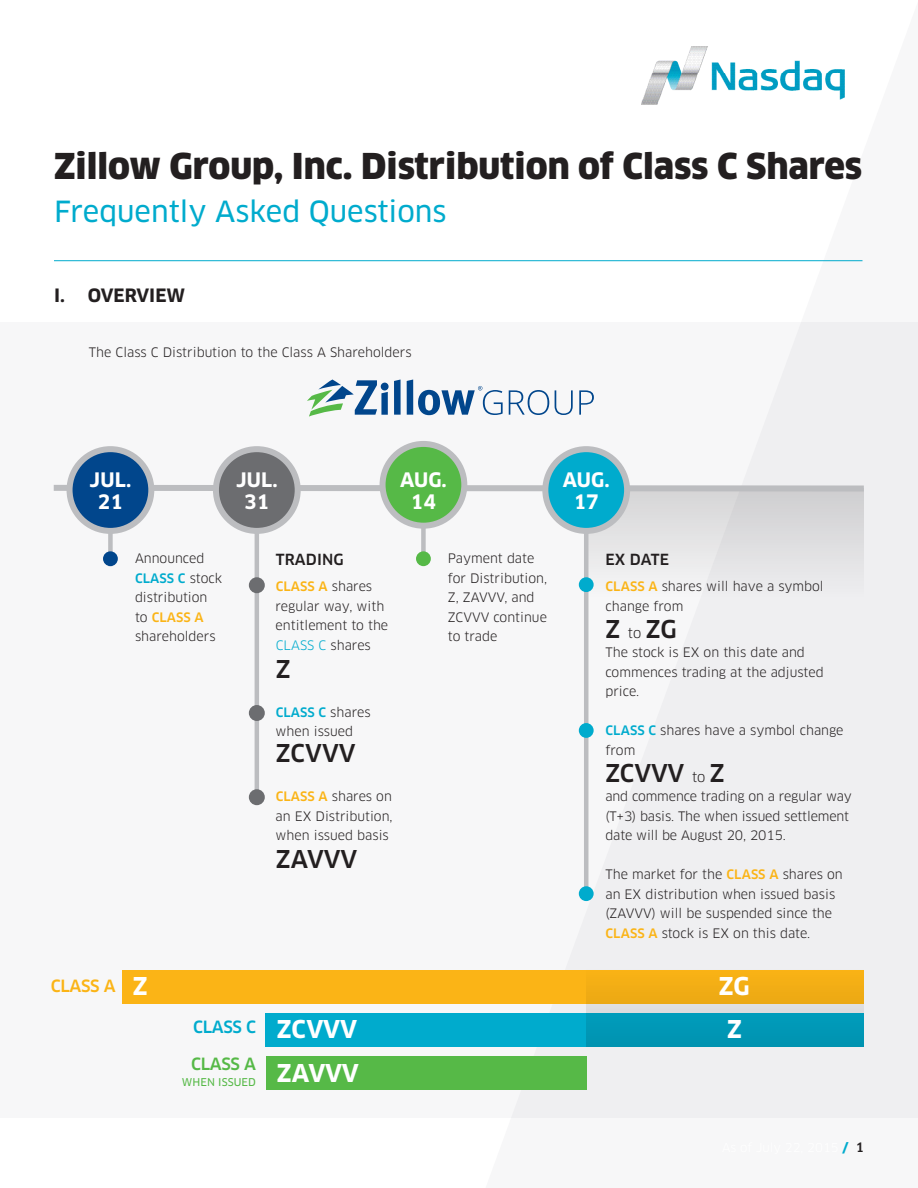
<style>
.page{position:relative;width:918px;height:1188px;background:#fff}
.page>*{position:absolute;margin:0;border:0;box-sizing:border-box;transform-origin:0 0}
.t1{font:900 34.8px "Clan Pro";color:#231f20}
.Subhead{font:28.5px "Clan Pro News";color:#00abcd}
.body_9pt_reg_black{font:500 24px "Clan Pro";letter-spacing:-.005em;color:#231f20}
.CHART_14PT_B_L_W{font:700 24px "Clan Pro";letter-spacing:-.01em;color:#fff}
.CHART_14PT_B_C_W{font:700 19.5px "Clan Pro";letter-spacing:.005em;color:#fff}
.Q_section{font:700 18px "Clan Pro";color:#231f20}
.CHART_14PT_B_L_W-2{font:500 16.5px "Clan Pro";letter-spacing:-.015em;color:#fbb416}
.CHART_14PT_B_L_W-3{font:500 16.5px "Clan Pro";letter-spacing:-.015em;color:#00abcd}
.CHART_14PT_B_L_W-4{font:500 16.5px "Clan Pro";letter-spacing:-.015em;color:#56b947}
.body_9pt_reg_black-2{font:500 15px "Clan Pro";letter-spacing:.01em;color:#231f20}
.body_9pt_reg_black-3{font:12.75px/19.5px "Clan Pro";color:#231f20}
.Body_copy{font:12.75px "Clan Pro";color:#231f20}
.t2{font:500 12.75px "Clan Pro";color:#231f20}
.CHART_14PT_B_L_W-5{font:10.5px "Clan Pro News";letter-spacing:.01em;color:#56b947}
.s1{font-weight:500;color:#00abcd}
.s2{font-weight:500;color:#fbb416}
.s3{color:#00abcd}
.s4{font-weight:400;font-size:13.5px}
</style>
<div class="page">
<div style="left:0;top:322px;width:918px;height:795px;background:#f7f7f8"></div>
<svg style="left:481px;top:46px;width:437px;height:1072px"></svg>
<hr style="left:54px;top:260px;width:808px;height:1px;background:#00abcd">
<svg style="left:509px;top:390px;width:40px;height:25px"></svg>
<svg style="left:555px;top:390px;width:18px;height:25px"></svg>
<svg style="left:579px;top:390px;width:15px;height:25px"></svg>
<svg style="left:307px;top:380px;width:196px;height:37px"></svg>
<div style="left:122px;top:970px;width:742px;height:34px;background:#fbb416"></div>
<div style="left:266px;top:1013px;width:598px;height:34px;background:#00abcd"></div>
<div style="left:266px;top:1057px;width:321px;height:33px;background:#56b947"></div>
<svg style="left:586px;top:957px;width:278px;height:90px"></svg>
<div style="left:586px;top:488px;width:278px;height:112px;background:linear-gradient(to bottom,#d1d1d2,#f2f2f3)"></div>
<svg style="left:53px;top:482px;width:817px;height:13px"></svg>
<div style="left:108px;top:532px;width:5px;height:34px;background:#bcbdc0"></div>
<div style="left:70px;top:449px;width:81px;height:82px;background:#01468c;border-radius:50%"></div>
<div style="left:67px;top:446px;width:87px;height:88px;border:6px solid #bcbdc0;border-radius:50%"></div>
<div style="left:103px;top:551px;width:15px;height:15px;background:#01468c;border-radius:50%"></div>
<div style="left:216px;top:449px;width:82px;height:82px;background:#6c6d70;border-radius:50%"></div>
<div style="left:213px;top:446px;width:88px;height:88px;border:6px solid #bcbdc0;border-radius:50%"></div>
<hr style="left:255px;top:529px;width:4px;height:268px;background:#bcbdc0">
<div style="left:249px;top:789px;width:16px;height:16px;background:#6c6d70;border-radius:50%"></div>
<div style="left:383px;top:444px;width:81px;height:82px;background:#56b947;border-radius:50%"></div>
<div style="left:380px;top:441px;width:87px;height:88px;border:6px solid #bcbdc0;border-radius:50%"></div>
<div style="left:421px;top:528px;width:5px;height:33px;background:#bcbdc0"></div>
<div style="left:416px;top:551px;width:15px;height:15px;background:#56b947;border-radius:50%"></div>
<div style="left:545px;top:449px;width:82px;height:82px;background:#00abcd;border-radius:50%"></div>
<div style="left:542px;top:446px;width:88px;height:88px;border:6px solid #bcbdc0;border-radius:50%"></div>
<hr style="left:584px;top:531px;width:4px;height:363px;background:#bcbdc0">
<div style="left:579px;top:577px;width:15px;height:15px;background:#00abcd;border-radius:50%"></div>
<div style="left:249px;top:705px;width:16px;height:16px;background:#6c6d70;border-radius:50%"></div>
<div style="left:249px;top:577px;width:16px;height:16px;background:#6c6d70;border-radius:50%"></div>
<div style="left:579px;top:723px;width:15px;height:15px;background:#00abcd;border-radius:50%"></div>
<div style="left:579px;top:886px;width:15px;height:15px;background:#00abcd;border-radius:50%"></div>
<p class="t1" style="left:54px;top:145px;width:810px">Zillow Group, Inc. Distribution of Class C Shares</p>
<p class="Subhead" style="left:54px;top:195px;width:394px">Frequently Asked Questions</p>
<p class="Q_section" style="left:54px;top:285px;width:133px">I. OVERVIEW</p>
<p class="Body_copy" style="left:89px;top:344px;width:324px">The Class C Distribution to the Class A Shareholders</p>
<p class="CHART_14PT_B_C_W" style="left:90px;top:468px;width:43px">JUL.</p>
<p class="CHART_14PT_B_C_W" style="left:98px;top:491px;width:26px">21</p>
<p class="CHART_14PT_B_C_W" style="left:236px;top:468px;width:43px">JUL.</p>
<p class="CHART_14PT_B_C_W" style="left:244px;top:491px;width:26px">31</p>
<p class="CHART_14PT_B_C_W" style="left:400px;top:468px;width:48px">AUG.</p>
<p class="CHART_14PT_B_C_W" style="left:411px;top:491px;width:26px">14</p>
<p class="CHART_14PT_B_C_W" style="left:563px;top:468px;width:48px">AUG.</p>
<p class="CHART_14PT_B_C_W" style="left:574px;top:491px;width:26px">17</p>
<p class="body_9pt_reg_black-3" style="left:135px;top:549px;width:89px">Announced<br><span class="s1">CLASS C</span> stock distribution to <span class="s2">CLASS A </span>shareholders</p>
<p class="body_9pt_reg_black-2" style="left:276px;top:551px;width:70px">TRADING</p>
<p class="body_9pt_reg_black-3" style="left:276px;top:577px;width:114px"><span class="s2">CLASS A</span> shares regular way, with entitlement to the<br><span class="s3">CLASS C</span> shares</p>
<p class="body_9pt_reg_black" style="left:276px;top:655px;width:16px">Z</p>
<p class="body_9pt_reg_black-3" style="left:276px;top:702px;width:97px"><span class="s1">CLASS C</span> shares when issued</p>
<p class="body_9pt_reg_black" style="left:276px;top:739px;width:81px">ZCVVV</p>
<p class="body_9pt_reg_black-3" style="left:276px;top:787px;width:119px;text-align:justify"><span class="s2">CLASS A</span> shares on an EX Distribution, when issued basis</p>
<p class="body_9pt_reg_black" style="left:276px;top:845px;width:83px">ZAVVV</p>
<p class="CHART_14PT_B_L_W-2" style="left:51px;top:976px;width:66px">CLASS A</p>
<p class="CHART_14PT_B_L_W" style="left:133px;top:972px;width:16px">Z</p>
<p class="CHART_14PT_B_L_W-3" style="left:193px;top:1018px;width:64px">CLASS C</p>
<p class="CHART_14PT_B_L_W-4" style="left:191px;top:1054px;width:66px">CLASS A</p>
<p class="CHART_14PT_B_L_W-5" style="left:182px;top:1076px;width:76px">WHEN ISSUED</p>
<p class="CHART_14PT_B_L_W" style="left:277px;top:1015px;width:82px">ZCVVV</p>
<p class="CHART_14PT_B_L_W" style="left:277px;top:1059px;width:84px">ZAVVV</p>
<p class="body_9pt_reg_black-3" style="left:448px;top:549px;width:101px">Payment date for Distribution,<br>Z, ZAVVV, and<br>ZCVVV continue to trade</p>
<p class="body_9pt_reg_black-2" style="left:606px;top:551px;width:65px">EX DATE</p>
<p class="body_9pt_reg_black-3" style="left:605px;top:577px;width:220px"><span class="s2">CLASS A</span> shares will have a symbol change from</p>
<p class="body_9pt_reg_black" style="left:605px;top:615px;width:73px">Z <span class="s4">to</span> ZG</p>
<p class="body_9pt_reg_black-3" style="left:605px;top:643px;width:220px">The stock is EX on this date and commences trading at the adjusted price.</p>
<p class="body_9pt_reg_black-3" style="left:605px;top:721px;width:240px"><span class="s1">CLASS C</span> shares have a symbol change from</p>
<p class="body_9pt_reg_black" style="left:605px;top:759px;width:121px">ZCVVV <span class="s4">to</span> Z</p>
<p class="body_9pt_reg_black-3" style="left:605px;top:787px;width:248px">and commence trading on a regular way (T+3) basis. The when issued settlement date will be August 20, 2015.</p>
<p class="body_9pt_reg_black-3" style="left:605px;top:865px;width:239px">The market for the <span class="s2">CLASS A</span> shares on an EX distribution when issued basis (ZAVVV) will be suspended since the <span class="s2">CLASS A</span> stock is EX on this date.</p>
<p class="CHART_14PT_B_L_W" style="left:719px;top:972px;width:32px">ZG</p>
<p class="CHART_14PT_B_L_W" style="left:727px;top:1015px;width:16px">Z</p>
<p class="t2" style="left:856px;top:1140px;width:10px">1</p>
</div>
